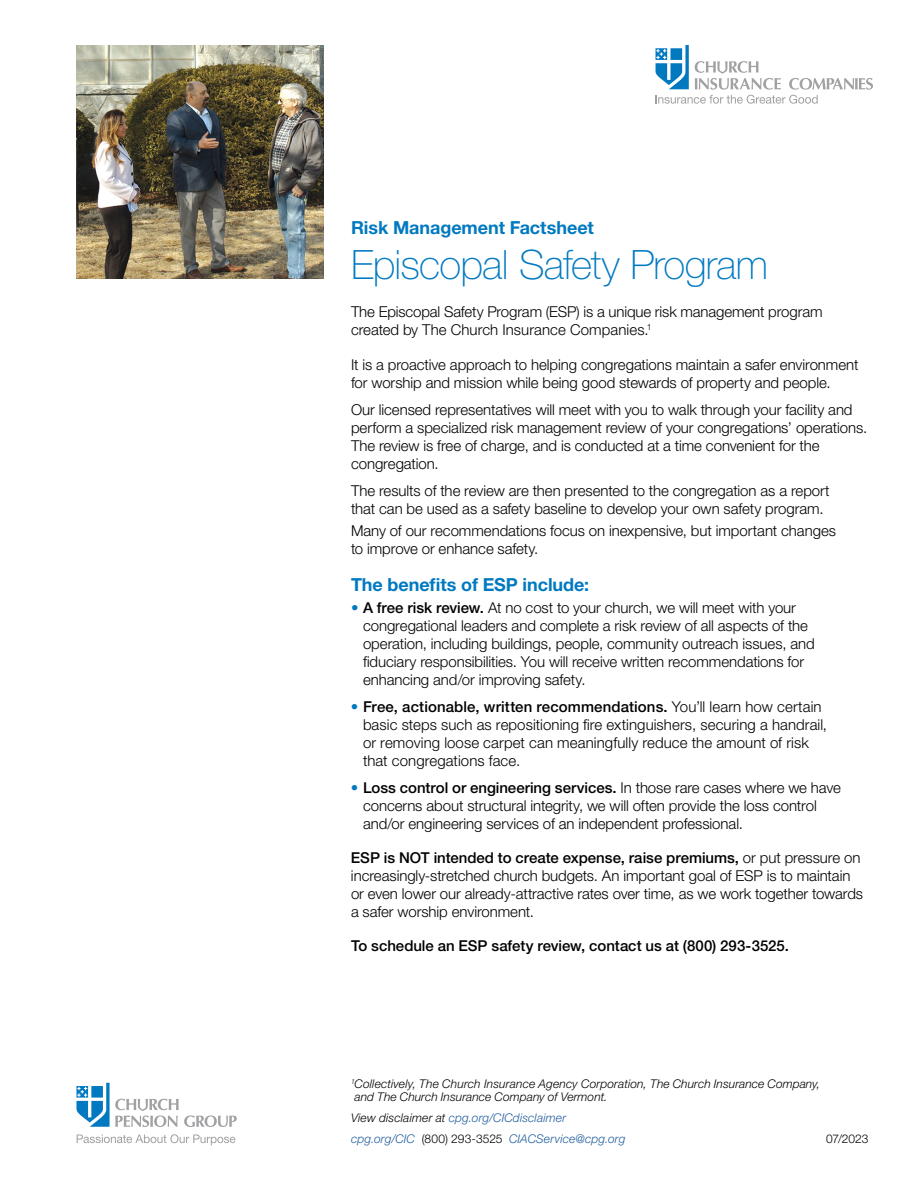
<style>
.page{position:relative;width:918px;height:1188px;background:#fff}
.page>*{position:absolute;margin:0;border:0;box-sizing:border-box;transform-origin:0 0}
.t1{font:100 40.5px "Helvetica Neue LT Std";letter-spacing:-.02em;color:#0079c1}
.t2{font:700 18px "Helvetica Neue LT Std";letter-spacing:-.005em;color:#0079c1}
.t3{font:300 15px/18px "Helvetica Neue LT Std";letter-spacing:-.005em;color:#000}
.t4{font:500 15px "Helvetica Neue LT Std";letter-spacing:-.005em;color:#000}
.t5{font:italic 300 12px/13.5px "Helvetica Neue LT Std";letter-spacing:.005em;color:#000}
.t6{font:italic 300 12px/21px "Helvetica Neue LT Std";letter-spacing:.01em;color:#215e9e}
.t7{font:300 12px "Helvetica Neue LT Std";letter-spacing:-.005em;color:#000}
.s1{color:#0079c1}
.s2{font-weight:500}
.s3{color:#000}
.s4{font-style:normal;color:#000}
</style>
<div class="page">
<svg style="left:656px;top:45px;width:217px;height:59px"></svg>
<svg style="left:76px;top:1083px;width:161px;height:44px"></svg>
<svg style="left:77px;top:1134px;width:159px;height:11px"></svg>
<img style="left:76px;top:45px;width:248px;height:234px">
<p class="t2" style="left:351px;top:216px;width:244px">Risk Management Factsheet</p>
<h1 class="t1" style="left:351px;top:241px;width:419px">Episcopal Safety Program</h1>
<p class="t3" style="left:351px;top:302px;width:473px">The Episcopal Safety Program (ESP) is a unique risk management program created by The Church Insurance Companies.<sup>1</sup></p>
<p class="t3" style="left:351px;top:355px;width:509px">It is a proactive approach to helping congregations maintain a safer environment for worship and mission while being good stewards of property and people.</p>
<p class="t3" style="left:351px;top:400px;width:518px">Our licensed representatives will meet with you to walk through your facility and perform a specialized risk management review of your congregations’ operations.<br>The review is free of charge, and is conducted at a time convenient for the congregation.</p>
<p class="t3" style="left:351px;top:481px;width:480px">The results of the review are then presented to the congregation as a report that can be used as a safety baseline to develop your own safety program.</p>
<p class="t3" style="left:351px;top:521px;width:487px">Many of our recommendations focus on inexpensive, but important changes to improve or enhance safety.</p>
<p class="t2" style="left:351px;top:573px;width:240px">The benefits of ESP include:</p>
<p class="t3" style="left:363px;top:599px;width:453px;text-indent:-12px"><span class="s1">•</span> <span class="s2">A free risk review.</span> At no cost to your church, we will meet with your congregational leaders and complete a risk review of all aspects of the operation, including buildings, people, community outreach issues, and fiduciary responsibilities. You will receive written recommendations for enhancing and/or improving safety.</p>
<p class="t3" style="left:363px;top:698px;width:466px;text-indent:-12px"><span class="s1">•</span> <span class="s2">Free, actionable, written recommendations.</span> You’ll learn how certain basic steps such as repositioning fire extinguishers, securing a handrail, or removing loose carpet can meaningfully reduce the amount of risk that congregations face.</p>
<p class="t3" style="left:363px;top:779px;width:479px;text-indent:-12px"><span class="s1">•</span> <span class="s2">Loss control or engineering services.</span> In those rare cases where we have concerns about structural integrity, we will often provide the loss control and/or engineering services of an independent professional.</p>
<p class="t3" style="left:351px;top:848px;width:514px"><span class="s2">ESP is NOT intended to create expense, raise premiums,</span> or put pressure on increasingly-stretched church budgets. An important goal of ESP is to maintain or even lower our already-attractive rates over time, as we work together towards a safer worship environment.</p>
<p class="t4" style="left:351px;top:937px;width:439px">To schedule an ESP safety review, contact us at (800) 293-3525.</p>
<p class="t5" style="left:351px;top:1076px;width:471px"><sup>1</sup>Collectively, The Church Insurance Agency Corporation, The Church Insurance Company, and The Church Insurance Company of Vermont.</p>
<p class="t6" style="left:351px;top:1107px;width:276px"><span class="s3">View disclaimer at</span> cpg.org/CICdisclaimer cpg.org/CIC <span class="s4">(800) 293-3525</span> CIACService@cpg.org</p>
<p class="t7" style="left:826px;top:1131px;width:44px">07/2023</p>
</div>
